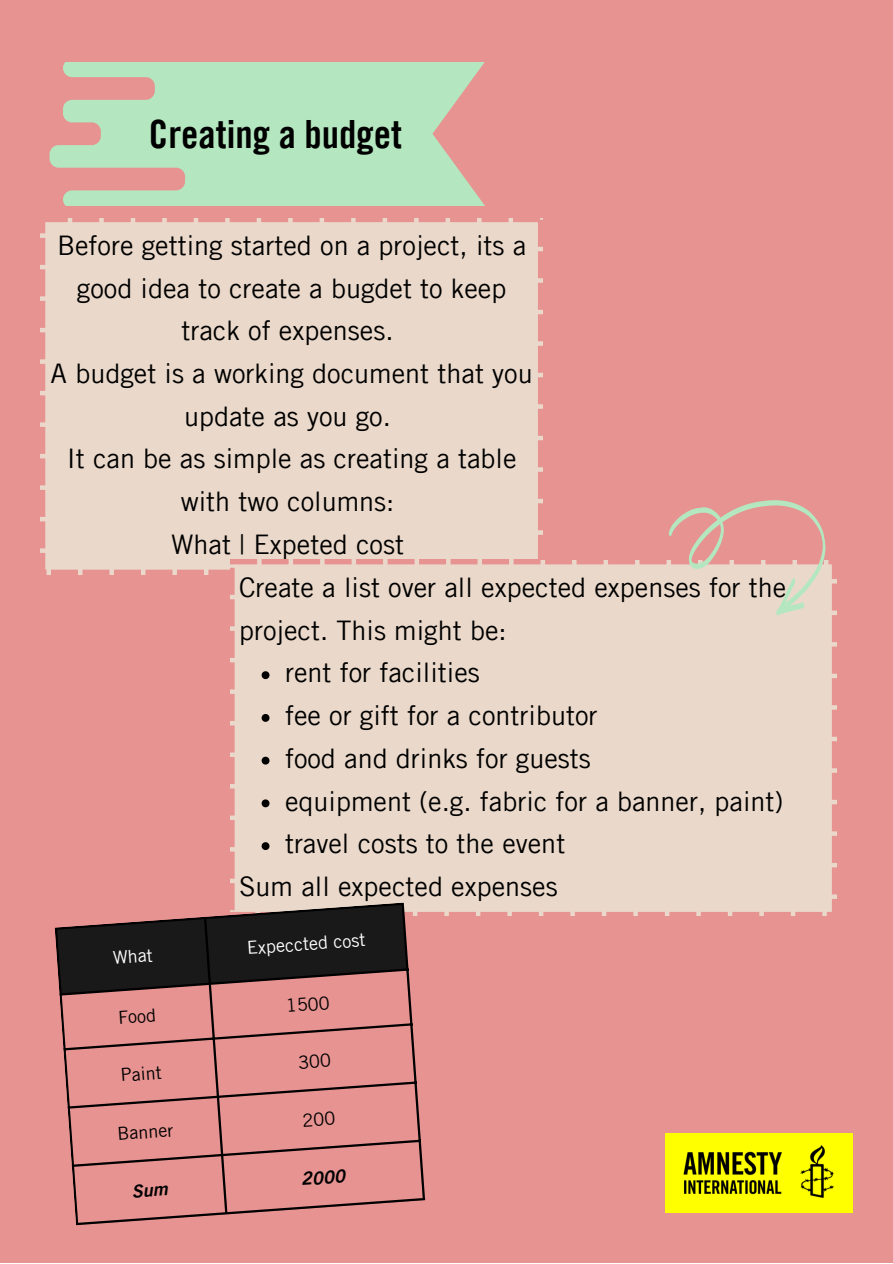
<style>
.page{position:relative;width:893px;height:1264px;background:#fff}
.page>*{position:absolute;margin:0;border:0;box-sizing:border-box;transform-origin:0 0}
.t1{font:39px "Amnesty Trade Gothic Bd Cn 20";color:#000}
.t2{font:27px/42.8px "Amnesty Trade Gothic";color:#000;text-align:center}
.t3{font:18px "Amnesty Trade Gothic";color:#000}
.t4{font:18px "Amnesty Trade Gothic";color:#fff}
.t5{font:18px "Amnesty Trade Gothic Bd 2 Obl";color:#000}
</style>
<div class="page">
<div style="left:0;top:0;width:892px;height:1262px;background:#e69391"></div>
<div style="left:41px;top:218px;width:501px;height:356px;background:#ead9ca"></div>
<div style="left:230px;top:560px;width:606px;height:356px;background:#ead9ca"></div>
<svg style="left:261px;top:671px;width:8px;height:8px"></svg>
<svg style="left:261px;top:714px;width:8px;height:7px"></svg>
<svg style="left:261px;top:756px;width:8px;height:8px"></svg>
<svg style="left:261px;top:799px;width:8px;height:8px"></svg>
<svg style="left:261px;top:842px;width:8px;height:8px"></svg>
<svg style="left:665px;top:500px;width:169px;height:129px"></svg>
<img style="left:665px;top:1133px;width:187px;height:79px">
<svg style="left:55px;top:902px;width:371px;height:323px"></svg>
<svg style="left:50px;top:62px;width:435px;height:143px;fill:#b4e7bf"></svg>
<svg style="left:298px;top:1052px;width:32px;height:16px"></svg>
<svg style="left:303px;top:1111px;width:32px;height:15px"></svg>
<svg style="left:132px;top:1183px;width:36px;height:14px"></svg>
<p class="t1" style="left:149px;top:110px;width:255px">Creating a budget</p>
<p class="t2" style="left:57px;top:223px;width:470px">Before getting started on a project, its a good idea to create a bugdet to keep track of expenses.</p>
<p class="t2" style="left:51px;top:351px;width:483px">A budget is a working document that you update as you go.</p>
<p class="t2" style="left:67px;top:437px;width:451px">It can be as simple as creating a table with two columns:</p>
<p class="t2" style="left:171px;top:522px;width:234px">What | Expeted cost</p>
<p class="t2" style="left:239px;top:565px;width:548px;text-align:left">Create a list over all expected expenses for the project. This might be:</p>
<p class="t2" style="left:285px;top:651px;width:196px">rent for facilities</p>
<p class="t2" style="left:285px;top:693px;width:314px">fee or gift for a contributor</p>
<p class="t2" style="left:285px;top:736px;width:307px">food and drinks for guests</p>
<p class="t2" style="left:285px;top:779px;width:500px">equipment (e.g. fabric for a banner, paint)</p>
<p class="t2" style="left:285px;top:822px;width:282px">travel costs to the event</p>
<p class="t4" style="left:112px;top:946px;width:41px;rotate:-4deg">What</p>
<p class="t3" style="left:117px;top:1006px;width:39px;rotate:-4deg">Food</p>
<p class="t3" style="left:120px;top:1063px;width:42px;rotate:-4deg">Paint</p>
<p class="t3" style="left:117px;top:1122px;width:57px;rotate:-4deg">Banner</p>
<p class="t2" style="left:239px;top:864px;width:320px">Sum all expected expenses</p>
<p class="t4" style="left:246px;top:936px;width:120px;rotate:-4deg">Expeccted cost</p>
<p class="t3" style="left:285px;top:994px;width:45px;rotate:-4deg">1500</p>
<p class="t5" style="left:300px;top:1167px;width:45px;rotate:-4deg">2000</p>
</div>
